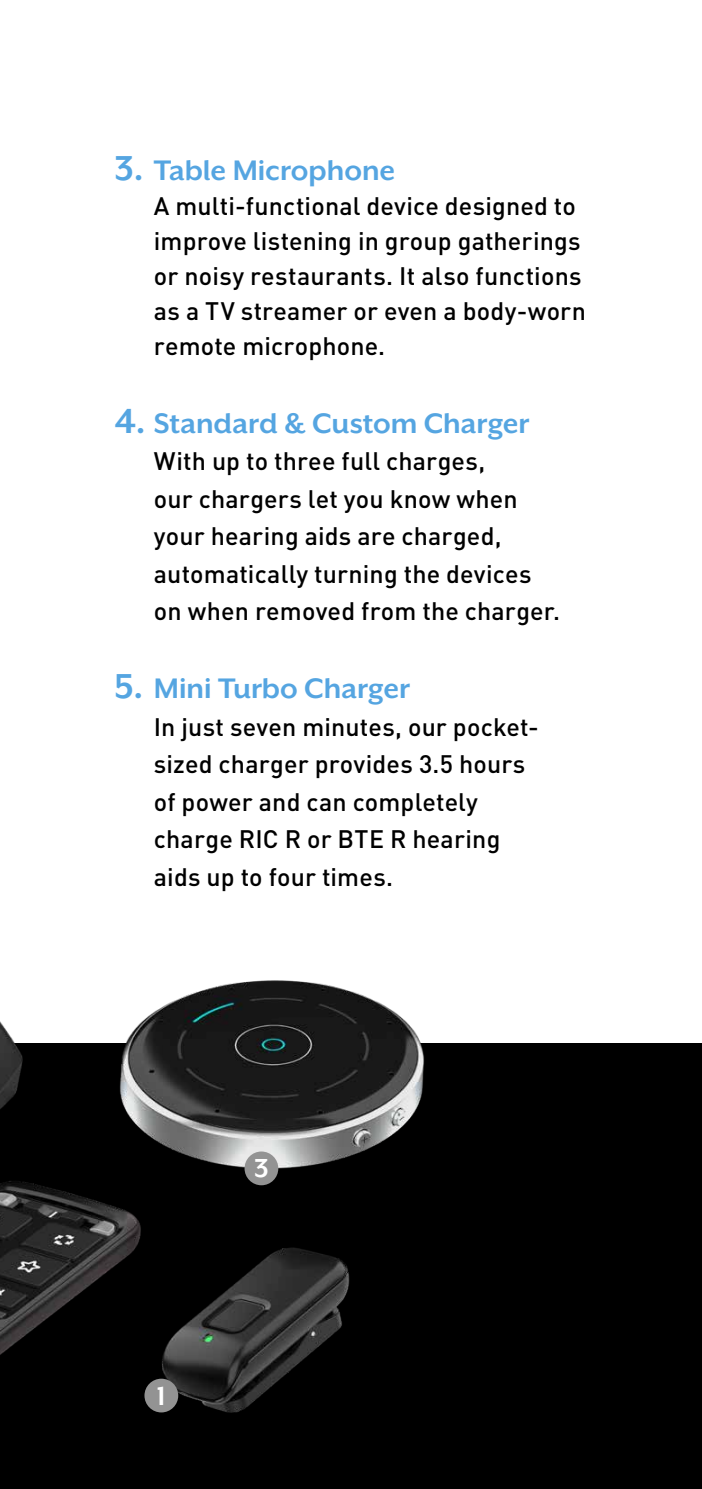
<style>
.page{position:relative;width:702px;height:1489px;background:#fff}
.page>*{position:absolute;margin:0;border:0;box-sizing:border-box;transform-origin:0 0}
.t1{font:700 32.5px "Mr Eaves XL San OT";color:#55a5e1}
.t2{font:700 30px "Mr Eaves XL San OT";color:#fff}
.t3{font:500 25px/37.5px "DINOT";letter-spacing:.005em;color:#000}
.s1{font-size:39.75px}
</style>
<div class="page">
<div style="left:0;top:1043px;width:702px;height:445px;background:#000"></div>
<img style="left:0;top:980px;width:424px;height:433px">
<div style="left:144px;top:1378px;width:34px;height:34px;background:#939393;border-radius:50%"></div>
<div style="left:244px;top:1151px;width:34px;height:34px;background:#939393;border-radius:50%"></div>
<h1 class="t1" style="left:114px;top:152px;width:282px"><span class="s1">3.</span> Table Microphone</h1>
<p class="t3" style="left:154px;top:188px;width:433px;line-height:35px">A multi-functional device designed to improve listening in group gatherings or noisy restaurants. It also functions as a TV streamer or even a body-worn remote microphone.</p>
<h1 class="t1" style="left:114px;top:405px;width:416px"><span class="s1">4.</span> Standard &amp; Custom Charger</h1>
<p class="t3" style="left:154px;top:442px;width:407px">With up to three full charges,<br>our chargers let you know when your hearing aids are charged, automatically turning the devices on when removed from the charger.</p>
<h1 class="t1" style="left:114px;top:670px;width:297px"><span class="s1">5.</span> Mini Turbo Charger</h1>
<p class="t3" style="left:154px;top:707px;width:386px">In just seven minutes, our pocket&shy;sized charger provides 3.5 hours of power and can completely charge RIC R or BTE R hearing aids up to four times.</p>
<p class="t2" style="left:157px;top:1378px;width:10px">1</p>
<p class="t2" style="left:254px;top:1151px;width:16px">3</p>
</div>
